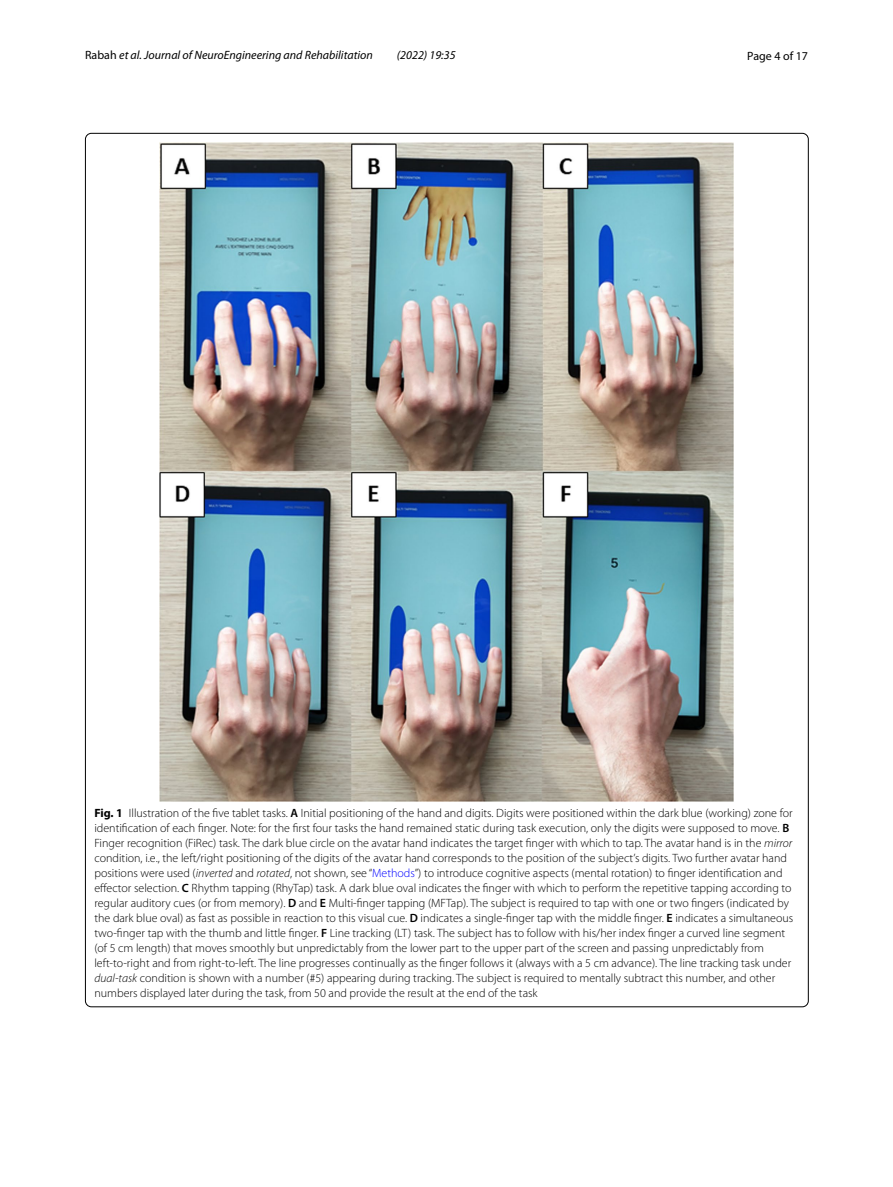
<style>
.page{position:relative;width:893px;height:1187px;background:#fff}
.page>*{position:absolute;margin:0;border:0;box-sizing:border-box;transform-origin:0 0}
.t1{font:300 12px/15px "Myriad Pro";color:#000}
.t2{font:italic 12px "Myriad Pro";color:#000}
.t3{font:12px "Myriad Pro";color:#000}
.s1{font-style:normal}
.s2{font-weight:700}
.s3{font-weight:600}
.s4{font-style:italic}
.s5{color:#00f}
</style>
<div class="page">
<img style="left:160px;top:142px;width:574px;height:659px">
<p class="t2" style="left:85px;top:48px;width:289px"><span class="s1">Rabah</span> et al. Journal of NeuroEngineering and Rehabilitation</p>
<p class="t2" style="left:397px;top:48px;width:60px">(2022) 19:35</p>
<p class="t3" style="left:747px;top:48px;width:62px">Page 4 of 17</p>
<p class="t1" style="left:94px;top:805px;width:700px"><span class="s2">Fig. 1</span> Illustration of the five tablet tasks. <span class="s3">A</span> Initial positioning of the hand and digits. Digits were positioned within the dark blue (working) zone for identification of each finger. Note: for the first four tasks the hand remained static during task execution, only the digits were supposed to move. <span class="s3">B </span>Finger recognition (FiRec) task. The dark blue circle on the avatar hand indicates the target finger with which to tap. The avatar hand is in the <span class="s4">mirror </span>condition, i.e., the left/right positioning of the digits of the avatar hand corresponds to the position of the subject’s digits. Two further avatar hand positions were used (<span class="s4">inverted</span> and <span class="s4">rotated</span>, not shown, see “<span class="s5">Methods</span>”) to introduce cognitive aspects (mental rotation) to finger identification and effector selection. <span class="s3">C</span> Rhythm tapping (RhyTap) task. A dark blue oval indicates the finger with which to perform the repetitive tapping according to regular auditory cues (or from memory). <span class="s3">D</span> and <span class="s3">E</span> Multi-finger tapping (MFTap). The subject is required to tap with one or two fingers (indicated by the dark blue oval) as fast as possible in reaction to this visual cue. <span class="s3">D</span> indicates a single-finger tap with the middle finger. <span class="s3">E</span> indicates a simultaneous two-finger tap with the thumb and little finger. <span class="s3">F</span> Line tracking (LT) task. The subject has to follow with his/her index finger a curved line segment (of 5 cm length) that moves smoothly but unpredictably from the lower part to the upper part of the screen and passing unpredictably from left-to-right and from right-to-left. The line progresses continually as the finger follows it (always with a 5 cm advance). The line tracking task under <span class="s4">dual-task</span> condition is shown with a number (#5) appearing during tracking. The subject is required to mentally subtract this number, and other numbers displayed later during the task, from 50 and provide the result at the end of the task</p>
</div>
